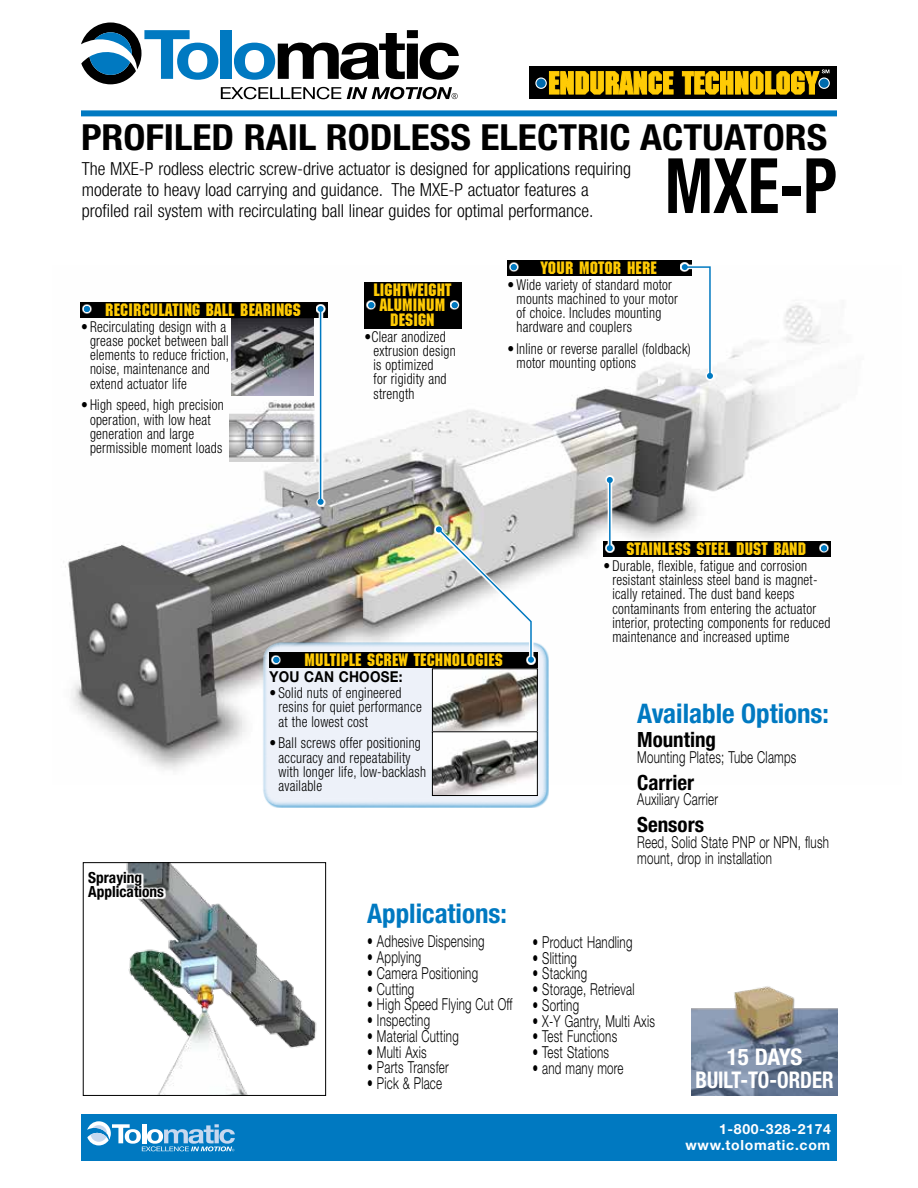
<style>
.page{position:relative;width:918px;height:1188px;background:#fff}
.page>*{position:absolute;margin:0;border:0;box-sizing:border-box;transform-origin:0 0}
.t1{font:700 condensed 76.5px "Helvetica Neue LT Std";color:#000;scale:.85 1}
.t2{font:700 condensed 36px "Helvetica Neue LT Std";color:#000;scale:1.1 1}
.t3{font:700 condensed 27px "Helvetica Neue LT Std";color:#0079c1}
.t4{font:700 condensed 23.1px/23.1px "Helvetica Neue LT Std";color:#fff;text-align:center}
.t5{font:700 condensed 21px "Helvetica Neue LT Std";color:#000}
.t6{font:300 condensed 18px/21px "Helvetica Neue LT Std";color:#000}
.t7{font:17.4px/15px "Machine Std";letter-spacing:.01em;color:#ffcb05;text-align:center}
.t8{font:300 16.5px/15.8px "Helvetica Neue LT Std";letter-spacing:.02em;color:#000;scale:.7 1}
.t9{font:700 condensed 15.45px/14.2px "Helvetica Neue LT Std";color:#000}
.t10{font:300 condensed 15px/14.2px "Helvetica Neue LT Std";letter-spacing:.02em;color:#000;scale:.9 1}
.t11{font:700 15px "Helvetica Neue LT Std";letter-spacing:.02em;color:#000;scale:.9 1}
.t12{font:700 14.1px/15.3px "Helvetica Neue LT Std";letter-spacing:.05em;color:#fff;text-align:right}
</style>
<div class="page">
<div style="left:81px;top:1114px;width:756px;height:47px;background:#0079c1"></div>
<svg style="left:87px;top:1121px;width:148px;height:30px"></svg>
<img style="left:126px;top:864px;width:191px;height:230px">
<div style="left:83px;top:862px;width:243px;height:234px;border:1px solid #000"></div>
<svg style="left:126px;top:870px;width:40px;height:33px"></svg>
<img style="left:65px;top:302px;width:775px;height:469px">
<svg style="left:81px;top:22px;width:378px;height:77px"></svg>
<div style="left:530px;top:67px;width:307px;height:32px;background:#000"></div>
<svg style="left:535px;top:77px;width:12px;height:12px"></svg>
<div style="left:537px;top:79px;width:9px;height:9px;background:#006bad;border-radius:50%"></div>
<svg style="left:549px;top:71px;width:124px;height:23px;background:#d1a603"></svg>
<svg style="left:682px;top:69px;width:147px;height:25px"></svg>
<div style="left:81px;top:110px;width:756px;height:6px;background:#0079c1"></div>
<img style="left:691px;top:986px;width:146px;height:110px">
<img style="left:231px;top:317px;width:82px;height:79px">
<img style="left:230px;top:401px;width:86px;height:61px">
<div style="left:603px;top:541px;width:228px;height:16px;background:#000"></div>
<svg style="left:819px;top:544px;width:10px;height:9px"></svg>
<svg style="left:821px;top:545px;width:6px;height:6px"></svg>
<div style="left:507px;top:260px;width:185px;height:16px;background:#000"></div>
<svg style="left:509px;top:263px;width:9px;height:9px"></svg>
<svg style="left:511px;top:264px;width:6px;height:6px"></svg>
<div style="left:364px;top:282px;width:98px;height:47px;background:#000"></div>
<svg style="left:367px;top:301px;width:9px;height:9px"></svg>
<svg style="left:368px;top:302px;width:6px;height:6px"></svg>
<svg style="left:450px;top:301px;width:9px;height:9px"></svg>
<svg style="left:452px;top:302px;width:6px;height:6px"></svg>
<div style="left:80px;top:302px;width:247px;height:15px;background:#000"></div>
<svg style="left:82px;top:304px;width:10px;height:10px"></svg>
<svg style="left:84px;top:306px;width:6px;height:6px"></svg>
<div style="left:263px;top:642px;width:286px;height:166px;background:#0079c1;opacity:.5"></div>
<div style="left:263px;top:643px;width:284px;height:163px;background:#eef2fa;border-radius:18px"></div>
<img style="left:434px;top:670px;width:102px;height:124px">
<div style="left:432px;top:668px;width:106px;height:65px;border:1px solid #000"></div>
<div style="left:432px;top:731px;width:106px;height:65px;border:1px solid #000"></div>
<div style="left:270px;top:652px;width:268px;height:16px;background:#000"></div>
<svg style="left:272px;top:655px;width:9px;height:9px"></svg>
<svg style="left:273px;top:657px;width:6px;height:6px"></svg>
<svg style="left:316px;top:304px;width:9px;height:202px"></svg>
<hr style="left:320px;top:309px;width:1px;height:193px;background:#0079c1">
<svg style="left:318px;top:499px;width:6px;height:6px"></svg>
<svg style="left:318px;top:306px;width:6px;height:6px"></svg>
<div style="left:680px;top:262px;width:35px;height:119px;background:#fff"></div>
<svg style="left:682px;top:264px;width:31px;height:115px"></svg>
<svg style="left:605px;top:475px;width:9px;height:78px"></svg>
<hr style="left:609px;top:480px;width:2px;height:68px;background:#0079c1">
<svg style="left:607px;top:545px;width:6px;height:6px"></svg>
<svg style="left:607px;top:477px;width:6px;height:6px"></svg>
<svg style="left:434px;top:525px;width:102px;height:139px"></svg>
<svg style="left:436px;top:526px;width:98px;height:137px"></svg>
<h2 class="t2" style="left:81px;top:116px;width:680px">PROFILED RAIL RODLESS ELECTRIC ACTUATORS</h2>
<p class="t6" style="left:82px;top:158px;width:551px">The MXE-P rodless electric screw-drive actuator is designed for applications requiring moderate to heavy load carrying and guidance. The MXE-P actuator features a profiled rail system with recirculating ball linear guides for optimal performance.</p>
<h1 class="t1" style="left:665px;top:140px;width:204px">MXE-P</h1>
<p class="t7" style="left:105px;top:303px;width:197px">RECIRCULATING BALL BEARINGS</p>
<p class="t10" style="left:90px;top:319px;width:156px;text-indent:-9px">• Recirculating design with a grease pocket between ball elements to reduce friction, noise, maintenance and extend actuator life</p>
<p class="t10" style="left:90px;top:398px;width:150px;text-indent:-9px">• High speed, high precision operation, with low heat generation and large permissible moment loads</p>
<p class="t7" style="left:373px;top:283px;width:80px">LIGHTWEIGHT<br>ALUMINUM<br>DESIGN</p>
<p class="t10" style="left:374px;top:329px;width:93px;text-indent:-9px">•Clear anodized extrusion design is optimized<br>for rigidity and strength</p>
<p class="t7" style="left:541px;top:261px;width:118px">YOUR MOTOR HERE</p>
<p class="t10" style="left:516px;top:277px;width:181px;text-indent:-9px">• Wide variety of standard motor mounts machined to your motor of choice. Includes mounting hardware and couplers</p>
<p class="t10" style="left:516px;top:342px;width:195px;text-indent:-9px">• Inline or reverse parallel (foldback) motor mounting options</p>
<p class="t7" style="left:626px;top:542px;width:181px">STAINLESS STEEL DUST BAND</p>
<p class="t10" style="left:612px;top:558px;width:244px;text-indent:-9px">• Durable, flexible, fatigue and corrosion resistant stainless steel band is magnet&shy;ically retained. The dust band keeps contaminants from entering the actuator interior, protecting components for reduced maintenance and increased uptime</p>
<p class="t9" style="left:88px;top:870px;width:77px">Spraying<br>Applications</p>
<p class="t7" style="left:305px;top:653px;width:200px">MULTIPLE SCREW TECHNOLOGIES</p>
<p class="t11" style="left:270px;top:668px;width:149px">YOU CAN CHOOSE:</p>
<p class="t10" style="left:279px;top:686px;width:161px;text-indent:-9px">• Solid nuts of engineered resins for quiet performance at the lowest cost</p>
<p class="t10" style="left:279px;top:736px;width:166px;text-indent:-9px">• Ball screws offer positioning accuracy and repeatability with longer life, low-backlash available</p>
<h3 class="t3" style="left:367px;top:897px;width:141px">Applications:</h3>
<p class="t8" style="left:367px;top:933px;width:169px">• Adhesive Dispensing</p>
<p class="t8" style="left:367px;top:949px;width:79px">• Applying</p>
<p class="t8" style="left:367px;top:965px;width:160px">• Camera Positioning</p>
<p class="t8" style="left:367px;top:981px;width:69px">• Cutting</p>
<p class="t8" style="left:367px;top:996px;width:209px">• High Speed Flying Cut Off</p>
<p class="t8" style="left:367px;top:1012px;width:91px">• Inspecting</p>
<p class="t8" style="left:367px;top:1028px;width:132px">• Material Cutting</p>
<p class="t8" style="left:367px;top:1044px;width:86px">• Multi Axis</p>
<p class="t8" style="left:367px;top:1059px;width:118px">• Parts Transfer</p>
<p class="t8" style="left:367px;top:1075px;width:109px">• Pick &amp; Place</p>
<h3 class="t3" style="left:637px;top:697px;width:193px">Available Options:</h3>
<h3 class="t5" style="left:637px;top:727px;width:80px">Mounting</h3>
<p class="t8" style="left:637px;top:748px;width:229px">Mounting Plates; Tube Clamps</p>
<h3 class="t5" style="left:637px;top:769px;width:59px">Carrier</h3>
<p class="t8" style="left:637px;top:791px;width:117px">Auxiliary Carrier</p>
<h3 class="t5" style="left:637px;top:812px;width:68px">Sensors</h3>
<p class="t8" style="left:637px;top:834px;width:276px">Reed, Solid State PNP or NPN, flush mount, drop in installation</p>
<p class="t8" style="left:532px;top:934px;width:144px">• Product Handling</p>
<p class="t8" style="left:532px;top:949px;width:65px">• Slitting</p>
<p class="t8" style="left:532px;top:965px;width:80px">• Stacking</p>
<p class="t8" style="left:532px;top:981px;width:147px">• Storage, Retrieval</p>
<p class="t8" style="left:532px;top:997px;width:68px">• Sorting</p>
<p class="t8" style="left:532px;top:1012px;width:177px">• X-Y Gantry, Multi Axis</p>
<p class="t8" style="left:532px;top:1028px;width:123px">• Test Functions</p>
<p class="t8" style="left:532px;top:1044px;width:111px">• Test Stations</p>
<p class="t8" style="left:532px;top:1060px;width:132px">• and many more</p>
<h3 class="t4" style="left:695px;top:1045px;width:140px">15 DAYS<br>BUILT-TO-ORDER</h3>
<p class="t12" style="left:685px;top:1121px;width:147px">1-800-328-2174 www.tolomatic.com</p>
</div>
